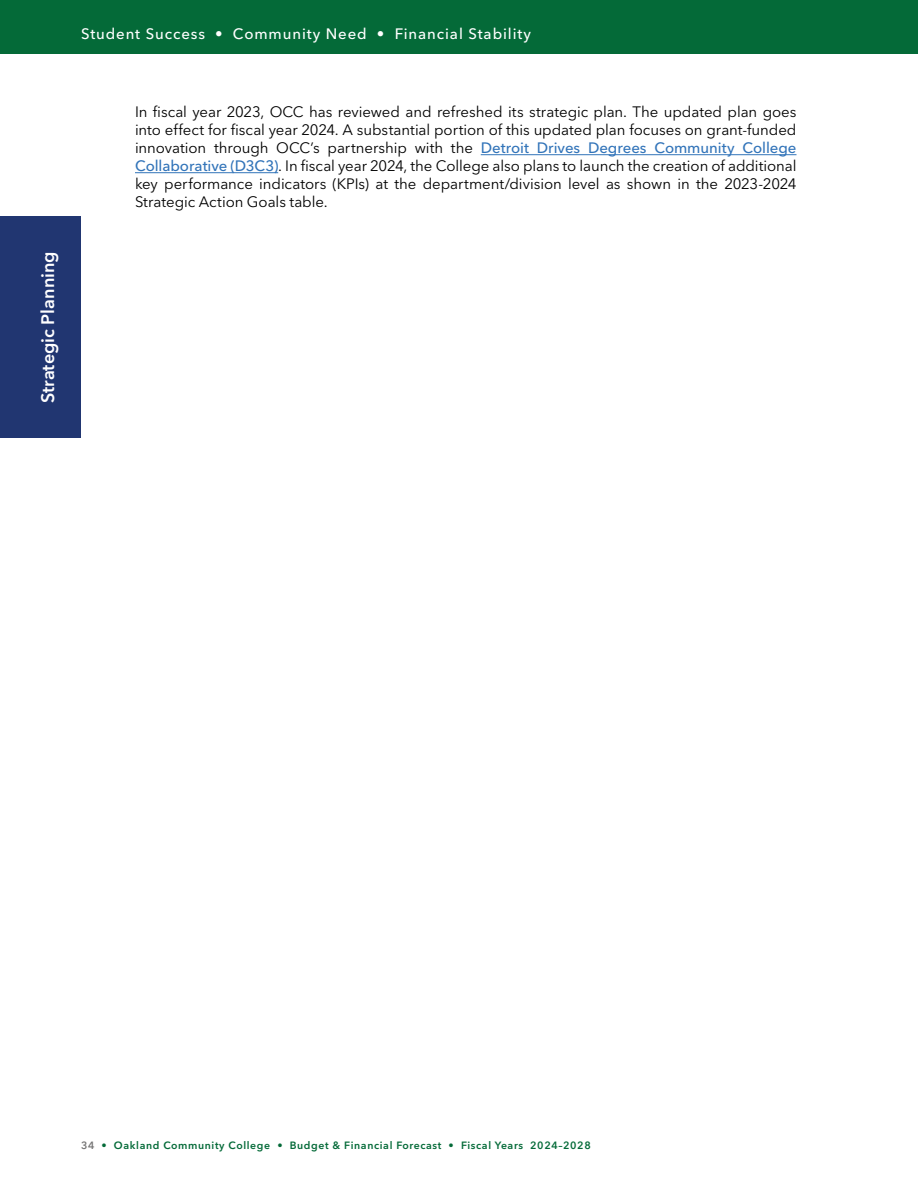
<style>
.page{position:relative;width:918px;height:1188px;background:#fff}
.page>*{position:absolute;margin:0;border:0;box-sizing:border-box;transform-origin:0 0}
.t1{font:600 18px "Avenir Next LT Pro";color:#fff}
.Body_2023{font:15px/18px "Avenir Next LT Pro";letter-spacing:-.005em;color:#000;text-align:justify}
.t2{font:500 15px "Avenir Next LT Pro";letter-spacing:.06em;color:#fff}
.t3{font:600 10.5px "Avenir Next LT Pro";letter-spacing:.06em;color:#046a38}
.s1{font-weight:500;color:#3274b9}
.s2{color:#757474}
</style>
<div class="page">
<div style="left:0;top:0;width:918px;height:54px;background:#046a38"></div>
<div style="left:0;top:216px;width:81px;height:222px;background:#213671"></div>
<hr style="left:481px;top:154px;width:316px;height:1px;background:#3274b9">
<hr style="left:135px;top:172px;width:143px;height:1px;background:#3274b9">
<p class="t2" style="left:81px;top:25px;width:451px">Student Success • Community Need • Financial Stability</p>
<p class="t1" style="left:37px;top:403px;width:153px;rotate:-90deg">Strategic Planning</p>
<p class="Body_2023" style="left:135px;top:103px;width:663px">In fiscal year 2023, OCC has reviewed and refreshed its strategic plan. The updated plan goes into effect for fiscal year 2024. A substantial portion of this updated plan focuses on grant-funded innovation through OCC’s partnership with the <span class="s1">Detroit Drives Degrees Community College Collaborative (D3C3)</span>. In fiscal year 2024, the College also plans to launch the creation of additional key performance indicators (KPIs) at the department/division level as shown in the 2023-2024<br>Strategic Action Goals table.</p>
<p class="t3" style="left:81px;top:1139px;width:511px"><span class="s2">34</span> • Oakland Community College • Budget &amp; Financial Forecast • Fiscal Years 2024–2028</p>
</div>
